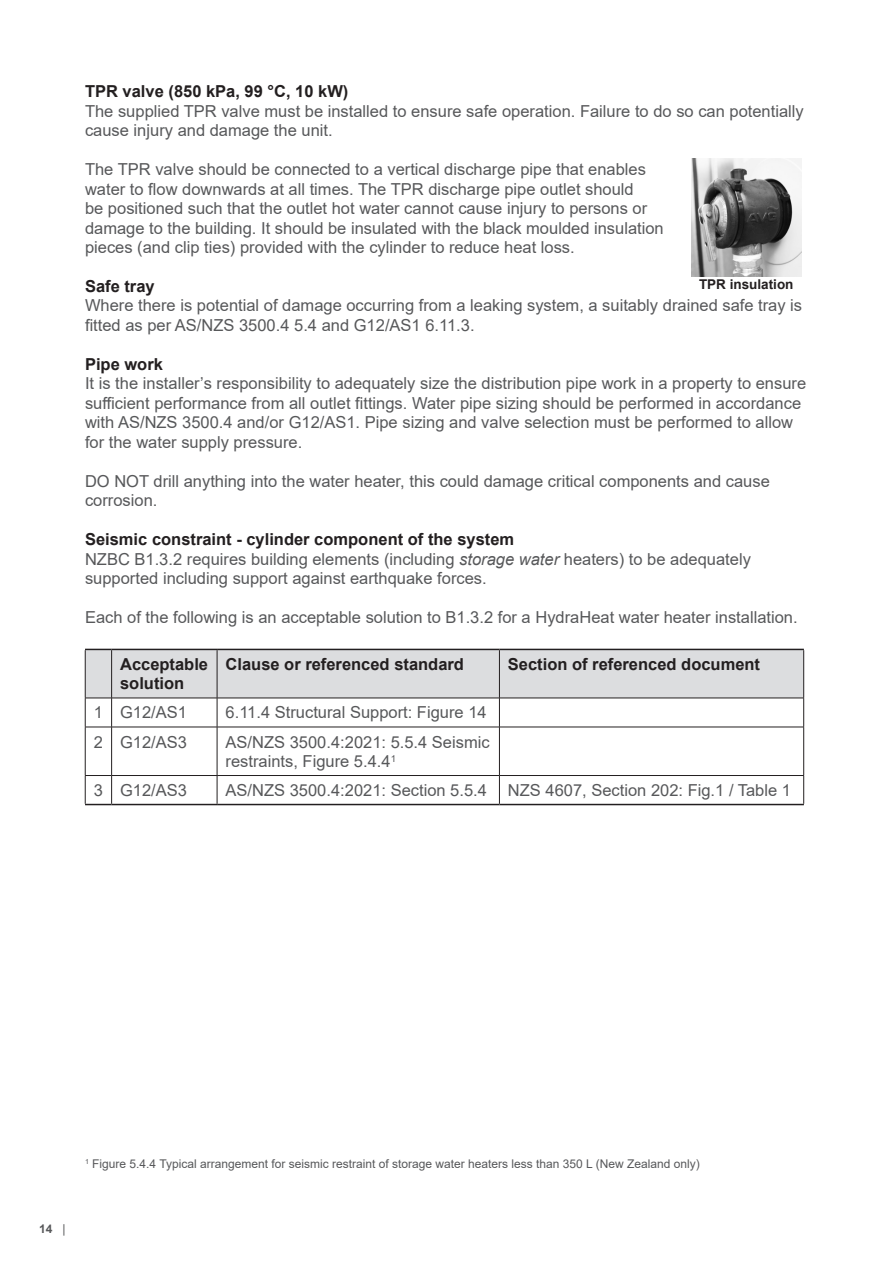
<style>
.page{position:relative;width:893px;height:1263px;background:#fff}
.page>*{position:absolute;margin:0;border:0;box-sizing:border-box;transform-origin:0 0}
.t1{font:16.5px/19.5px "Arial";color:#57585a}
.t2{font:700 16.5px/19.5px "Arial";color:#231f20}
.t3{font:700 13.5px "Arial";color:#231f20}
.t4{font:12px "Arial";color:#57585a}
.t5{font:700 12px "Arial";color:#57585a}
.s1{font-style:italic}
.s2{font-weight:400}
</style>
<div class="page">
<hr style="left:85px;top:727px;width:1px;height:48px;background:#231f20">
<hr style="left:111px;top:727px;width:1px;height:48px;background:#231f20">
<hr style="left:217px;top:727px;width:1px;height:48px;background:#231f20">
<hr style="left:499px;top:727px;width:1px;height:48px;background:#231f20">
<hr style="left:803px;top:727px;width:1px;height:48px;background:#231f20">
<hr style="left:112px;top:775px;width:105px;height:1px;background:#231f20">
<hr style="left:217px;top:775px;width:282px;height:1px;background:#231f20">
<svg style="left:217px;top:776px;width:1px;height:28px"></svg>
<hr style="left:499px;top:775px;width:305px;height:1px;background:#231f20">
<svg style="left:499px;top:776px;width:1px;height:28px"></svg>
<svg style="left:803px;top:776px;width:1px;height:28px"></svg>
<svg style="left:85px;top:649px;width:719px;height:79px"></svg>
<hr style="left:112px;top:649px;width:105px;height:1px;background:#231f20">
<hr style="left:217px;top:649px;width:282px;height:1px;background:#231f20">
<hr style="left:499px;top:649px;width:305px;height:1px;background:#231f20">
<svg style="left:85px;top:775px;width:27px;height:30px"></svg>
<hr style="left:112px;top:804px;width:105px;height:1px;background:#231f20">
<hr style="left:217px;top:804px;width:282px;height:1px;background:#231f20">
<hr style="left:499px;top:804px;width:305px;height:1px;background:#231f20">
<img style="left:692px;top:159px;width:109px;height:117px">
<p class="t2" style="left:85px;top:82px;width:265px">TPR valve (850 kPa, 99 °C, 10 kW)</p>
<p class="t1" style="left:85px;top:101px;width:720px">The supplied TPR valve must be installed to ensure safe operation. Failure to do so can potentially cause injury and damage the unit.</p>
<p class="t1" style="left:85px;top:159px;width:580px">The TPR valve should be connected to a vertical discharge pipe that enables water to flow downwards at all times. The TPR discharge pipe outlet should<br>be positioned such that the outlet hot water cannot cause injury to persons or damage to the building. It should be insulated with the black moulded insulation pieces (and clip ties) provided with the cylinder to reduce heat loss.</p>
<p class="t2" style="left:85px;top:276px;width:71px">Safe tray</p>
<p class="t1" style="left:85px;top:295px;width:719px">Where there is potential of damage occurring from a leaking system, a suitably drained safe tray is fitted as per AS/NZS 3500.4 5.4 and G12/AS1 6.11.3.</p>
<p class="t2" style="left:85px;top:354px;width:79px">Pipe work</p>
<p class="t1" style="left:85px;top:373px;width:723px">It is the installer’s responsibility to adequately size the distribution pipe work in a property to ensure sufficient performance from all outlet fittings. Water pipe sizing should be performed in accordance with AS/NZS 3500.4 and/or G12/AS1. Pipe sizing and valve selection must be performed to allow for the water supply pressure.</p>
<p class="t1" style="left:85px;top:471px;width:686px">DO NOT drill anything into the water heater, this could damage critical components and cause corrosion.</p>
<p class="t2" style="left:85px;top:530px;width:431px">Seismic constraint - cylinder component of the system</p>
<p class="t1" style="left:85px;top:549px;width:667px">NZBC B1.3.2 requires building elements (including <span class="s1">storage water</span> heaters) to be adequately supported including support against earthquake forces.</p>
<p class="t1" style="left:85px;top:607px;width:714px">Each of the following is an acceptable solution to B1.3.2 for a HydraHeat water heater installation.</p>
<p class="t2" style="left:120px;top:655px;width:90px">Acceptable solution</p>
<p class="t2" style="left:226px;top:655px;width:240px">Clause or referenced standard</p>
<p class="t2" style="left:508px;top:655px;width:254px">Section of referenced document</p>
<p class="t1" style="left:94px;top:703px;width:11px">1</p>
<p class="t1" style="left:120px;top:703px;width:68px">G12/AS1</p>
<p class="t1" style="left:226px;top:703px;width:263px">6.11.4 Structural Support: Figure 14</p>
<p class="t1" style="left:94px;top:732px;width:11px">2</p>
<p class="t1" style="left:120px;top:732px;width:68px">G12/AS3</p>
<p class="t1" style="left:226px;top:732px;width:266px">AS/NZS 3500.4:2021: 5.5.4 Seismic restraints, Figure 5.4.4<sup>1</sup></p>
<p class="t1" style="left:94px;top:780px;width:11px">3</p>
<p class="t1" style="left:120px;top:780px;width:68px">G12/AS3</p>
<p class="t1" style="left:226px;top:780px;width:263px">AS/NZS 3500.4:2021: Section 5.5.4</p>
<p class="t1" style="left:508px;top:780px;width:285px">NZS 4607, Section 202: Fig.1 / Table 1</p>
<p class="t3" style="left:699px;top:275px;width:96px">TPR insulation</p>
<p class="t4" style="left:85px;top:1156px;width:616px"><sup>1</sup> Figure 5.4.4 Typical arrangement for seismic restraint of storage water heaters less than 350 L (New Zealand only)</p>
<p class="t5" style="left:39px;top:1220px;width:28px">14 <span class="s2">|</span></p>
</div>
